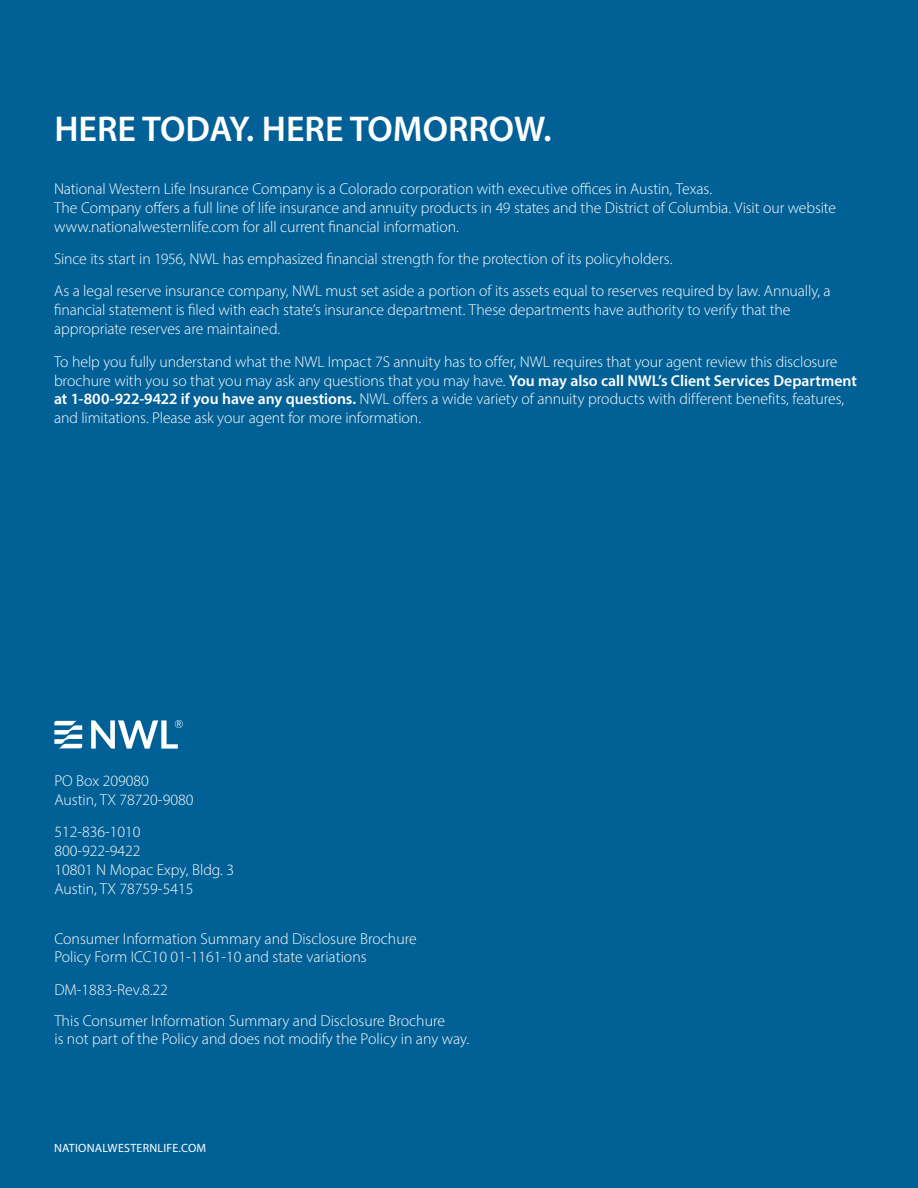
<style>
.page{position:relative;width:918px;height:1188px;background:#016197}
.page>*{position:absolute;margin:0;border:0;box-sizing:border-box;transform-origin:0 0}
.Section_Subhead{font:600 36px "Myriad Pro";color:#fff}
.Body_Text{font:300 15.75px/18.9px "Myriad Pro";letter-spacing:-.005em;color:#fff}
.Footer_Text{font:12px "Myriad Pro";letter-spacing:.02em;color:#fff}
.s1{font-weight:600}
</style>
<div class="page">
<svg style="left:54px;top:721px;width:28px;height:27px"></svg>
<svg style="left:91px;top:720px;width:92px;height:29px"></svg>
<p class="Section_Subhead" style="left:54px;top:106px;width:499px">HERE TODAY. HERE TOMORROW.</p>
<p class="Body_Text" style="left:54px;top:179px;width:784px">National Western Life Insurance Company is a Colorado corporation with executive offices in Austin, Texas.<br>The Company offers a full line of life insurance and annuity products in 49 states and the District of Columbia. Visit our website www.nationalwesternlife.com for all current financial information.</p>
<p class="Body_Text" style="left:54px;top:249px;width:620px">Since its start in 1956, NWL has emphasized financial strength for the protection of its policyholders.</p>
<p class="Body_Text" style="left:54px;top:282px;width:778px">As a legal reserve insurance company, NWL must set aside a portion of its assets equal to reserves required by law. Annually, a financial statement is filed with each state’s insurance department. These departments have authority to verify that the appropriate reserves are maintained.</p>
<p class="Body_Text" style="left:54px;top:352px;width:805px">To help you fully understand what the NWL Impact 7S annuity has to offer, NWL requires that your agent review this disclosure brochure with you so that you may ask any questions that you may have. <span class="s1">You may also call NWL’s Client Services Department at 1-800-922-9422 if you have any questions.</span> NWL offers a wide variety of annuity products with different benefits, features, and limitations. Please ask your agent for more information.</p>
<p class="Body_Text" style="left:54px;top:771px;width:141px">PO Box 209080<br>Austin, TX 78720-9080</p>
<p class="Body_Text" style="left:54px;top:822px;width:181px">512-836-1010<br>800-922-9422<br>10801 N Mopac Expy, Bldg. 3<br>Austin, TX 78759-5415</p>
<p class="Body_Text" style="left:54px;top:930px;width:364px;line-height:18px">Consumer Information Summary and Disclosure Brochure<br>Policy Form ICC10 01-1161-10 and state variations</p>
<p class="Body_Text" style="left:54px;top:980px;width:115px">DM-1883-Rev.8.22</p>
<p class="Body_Text" style="left:54px;top:1012px;width:416px;line-height:18px">This Consumer Information Summary and Disclosure Brochure<br>is not part of the Policy and does not modify the Policy in any way.</p>
<p class="Footer_Text" style="left:54px;top:1141px;width:154px">NATIONALWESTERNLIFE.COM</p>
</div>
